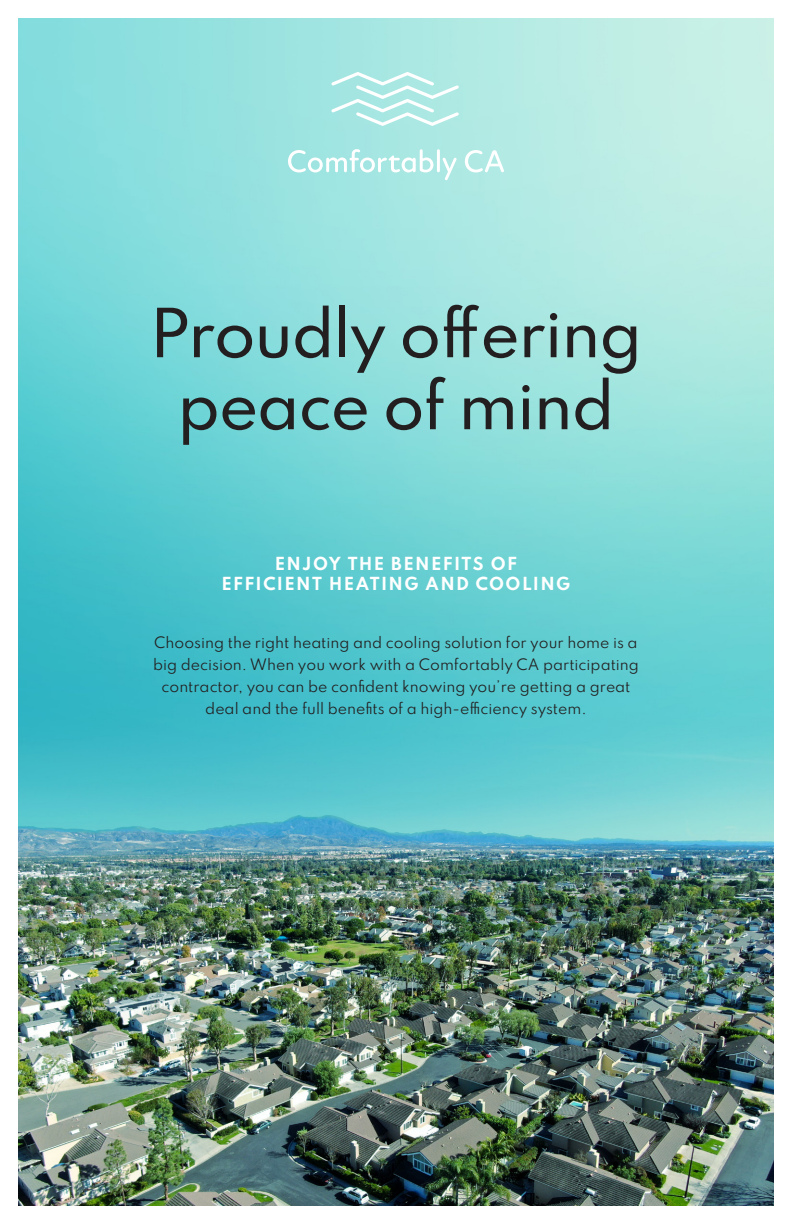
<style>
.page{position:relative;width:792px;height:1224px;background:#fff}
.page>*{position:absolute;margin:0;border:0;box-sizing:border-box;transform-origin:0 0}
.t1{font:500 60px/72px "Spartan";letter-spacing:-.025em;color:#231f20;text-align:center}
.t2{font:700 16px/20px "Spartan";letter-spacing:.085em;color:#fff;text-align:center}
.t3{font:14px/22px "Spartan";color:#231f20;text-align:center}
</style>
<div class="page">
<img style="left:18px;top:18px;width:756px;height:1188px">
<svg style="left:288px;top:72px;width:216px;height:108px;background:#b2e9e5"></svg>
<p class="t1" style="left:149px;top:296px;width:495px">Proudly offering peace of mind</p>
<p class="t2" style="left:221px;top:553px;width:351px">ENJOY THE BENEFITS OF<br>EFFICIENT HEATING AND COOLING</p>
<p class="t3" style="left:153px;top:631px;width:487px">Choosing the right heating and cooling solution for your home is a big decision. When you work with a Comfortably CA participating contractor, you can be confident knowing you’re getting a great deal and the full benefits of a high-efficiency system.</p>
</div>
